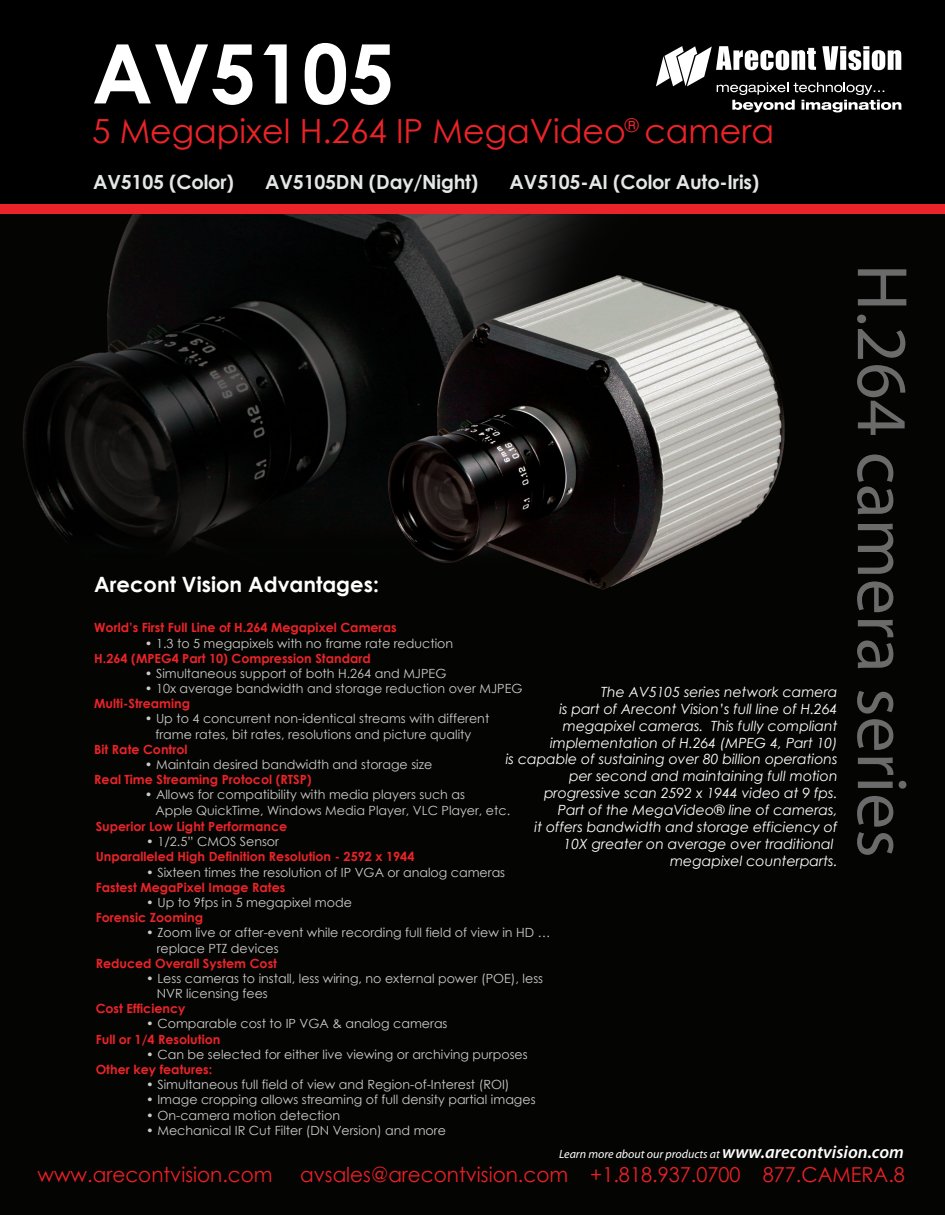
<style>
.page{position:relative;width:945px;height:1215px;background:#fff}
.page>*{position:absolute;margin:0;border:0;box-sizing:border-box;transform-origin:0 0}
.t1{font:700 82.2px "Century Gothic";color:#fff}
.t2{font:72px "Myriad Pro";color:#6b6b6b}
.t3{font:33.3px "Century Gothic";color:#ec2328}
.t4{font:700 21.15px "Century Gothic";color:#fff}
.t5{font:20.55px "Century Gothic";color:#ed1f26}
.t6{font:700 19.5px "Century Gothic";letter-spacing:-.01em;color:#e5e6e6}
.t7{font:18.6px "Century Gothic";color:#ec272c}
.t8{font:italic 14.1px/16.8px "Century Gothic";color:#fff;text-align:right}
.t9{font:12.6px/15.1px "Century Gothic";color:#cccccb}
.t10{font:700 12.6px/15.1px "Century Gothic";color:#ec2328}
.t11{font:italic 12px "Myriad Pro";color:#fff}
.s1{font-weight:700;color:#ec2328}
.s2{font-weight:400;color:#cccccb}
.s3{font-weight:600;font-size:18px}
</style>
<div class="page">
<img style="left:0;top:213px;width:945px;height:1002px">
<div style="left:0;top:0;width:945px;height:207px;background:#000"></div>
<div style="left:0;top:204px;width:945px;height:9px;background:#ec2328"></div>
<svg style="left:656px;top:46px;width:245px;height:66px"></svg>
<p class="t1" style="left:92px;top:11px;width:304px">AV5105</p>
<p class="t3" style="left:92px;top:108px;width:684px">5 Megapixel H.264 IP MegaVideo camera</p>
<p class="t7" style="left:625px;top:113px;width:15px">®</p>
<p class="t6" style="left:93px;top:168px;width:142px">AV5105 (Color)</p>
<p class="t6" style="left:265px;top:168px;width:215px">AV5105DN (Day/Night)</p>
<p class="t6" style="left:510px;top:168px;width:251px">AV5105-AI (Color Auto-Iris)</p>
<p class="t4" style="left:94px;top:568px;width:286px">Arecont Vision Advantages:</p>
<p class="t10" style="left:94px;top:620px;width:304px">World’s First Full Line of H.264 Megapixel Cameras</p>
<p class="t9" style="left:94px;top:635px;width:360px;text-indent:51px">• 1.3 to 5 megapixels with no frame rate reduction<br><span class="s1">H.264 (MPEG4 Part 10) Compression Standard</span></p>
<p class="t9" style="left:145px;top:666px;width:303px">• Simultaneous support of both H.264 and MJPEG</p>
<p class="t9" style="left:94px;top:681px;width:430px;text-indent:51px">• 10x average bandwidth and storage reduction over MJPEG<br><span class="s1">Multi-Streaming</span></p>
<p class="t9" style="left:145px;top:711px;width:346px">• Up to 4 concurrent non-identical streams with different</p>
<p class="t9" style="left:155px;top:726px;width:317px">frame rates, bit rates, resolutions and picture quality</p>
<p class="t10" style="left:94px;top:741px;width:95px">Bit Rate Control</p>
<p class="t9" style="left:94px;top:757px;width:340px;text-indent:51px">• Maintain desired bandwidth and storage size<br><span class="s1">Real Time Streaming Protocol (RTSP)</span></p>
<p class="t9" style="left:155px;top:787px;width:356px;text-indent:-11px">• Allows for compatibility with media players such as<br>Apple QuickTime, Windows Media Player, VLC Player, etc.</p>
<p class="t8" style="left:506px;top:683px;width:333px">The AV5105 series network camera<br>is part of Arecont Vision’s full line of H.264 megapixel cameras. This fully compliant implementation of H.264 (MPEG 4, Part 10)<br>is capable of sustaining over 80 billion operations per second and maintaining full motion progressive scan 2592 x 1944 video at 9 fps.<br>Part of the MegaVideo® line of cameras,<br>it offers bandwidth and storage efficiency of<br>10X greater on average over traditional megapixel counterparts.</p>
<p class="t10" style="left:96px;top:818px;width:193px">Superior Low Light Performance</p>
<p class="t10" style="left:96px;top:834px;width:320px;text-indent:51px"><span class="s2">• 1/2.5” CMOS Sensor<br></span>Unparalleled High Definition Resolution - 2592 x 1944</p>
<p class="t9" style="left:96px;top:864px;width:411px;text-indent:51px">• Sixteen times the resolution of IP VGA or analog cameras<br><span class="s1">Fastest MegaPixel Image Rates</span></p>
<p class="t9" style="left:96px;top:895px;width:258px;text-indent:51px">• Up to 9fps in 5 megapixel mode<br><span class="s1">Forensic Zooming</span></p>
<p class="t9" style="left:146px;top:925px;width:406px">• Zoom live or after-event while recording full field of view in HD …</p>
<p class="t9" style="left:157px;top:940px;width:123px">replace PTZ devices</p>
<p class="t10" style="left:96px;top:955px;width:183px">Reduced Overall System Cost</p>
<p class="t9" style="left:146px;top:971px;width:398px">• Less cameras to install, less wiring, no external power (POE), less</p>
<p class="t9" style="left:157px;top:986px;width:113px">NVR licensing fees</p>
<p class="t10" style="left:96px;top:1001px;width:91px">Cost Efficiency</p>
<p class="t9" style="left:96px;top:1016px;width:353px;text-indent:51px">• Comparable cost to IP VGA &amp; analog cameras<br><span class="s1">Full or 1/4 Resolution</span></p>
<p class="t9" style="left:96px;top:1047px;width:434px;text-indent:51px">• Can be selected for either live viewing or archiving purposes<br><span class="s1">Other key features:</span></p>
<p class="t9" style="left:146px;top:1077px;width:365px">• Simultaneous full field of view and Region-of-Interest (ROI)</p>
<p class="t9" style="left:146px;top:1092px;width:391px">• Image cropping allows streaming of full density partial images</p>
<p class="t9" style="left:146px;top:1107px;width:195px">• On-camera motion detection</p>
<p class="t9" style="left:146px;top:1122px;width:301px">• Mechanical IR Cut Filter (DN Version) and more</p>
<p class="t2" style="left:926px;top:264px;width:595px;rotate:90deg">H.264 camera series</p>
<p class="t11" style="left:559px;top:1146px;width:346px">Learn more about our products at <span class="s3">www.arecontvision.com</span></p>
<p class="t5" style="left:37px;top:1160px;width:237px">www.arecontvision.com</p>
<p class="t5" style="left:300px;top:1160px;width:606px">avsales@arecontvision.com +1.818.937.0700 877.CAMERA.8</p>
</div>
